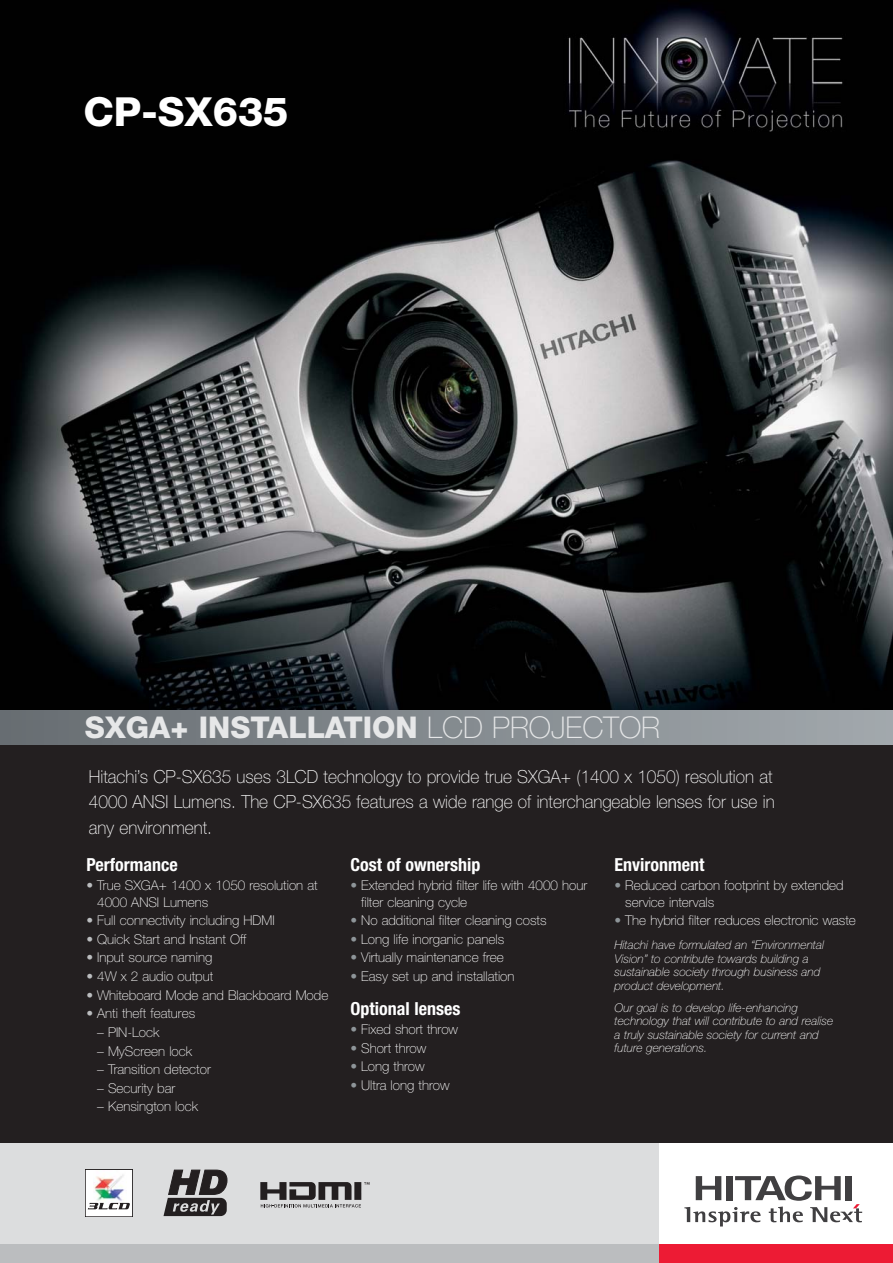
<style>
.page{position:relative;width:893px;height:1263px;background:#fff}
.page>*{position:absolute;margin:0;border:0;box-sizing:border-box;transform-origin:0 0}
.t1{font:800 40.05px "Helvetica Neue";color:#fff}
.t2{font:800 30px "Helvetica Neue";color:#e6e7e8}
.t3{font:100 18px/25.5px "Helvetica Neue";color:#fff;scale:.96 1}
.t4{font:700 condensed 18px "Helvetica Neue";color:#fff}
.t5{font:100 13.5px/16.5px "Helvetica Neue";color:#fff}
.t6{font:italic 100 12px/13.5px "Helvetica Neue";color:#fff}
.s1{font-weight:100}
.s2{color:#bbbdbf}
.s3{color:#8e9599}
</style>
<div class="page">
<img style="left:0;top:140px;width:892px;height:570px">
<img style="left:0;top:0;width:892px;height:140px">
<div style="left:0;top:712px;width:892px;height:551px;background:#231f20"></div>
<div style="left:0;top:1143px;width:659px;height:109px;background:#dcddde"></div>
<div style="left:659px;top:1143px;width:233px;height:102px;background:#fff"></div>
<div style="left:0;top:1245px;width:659px;height:18px;background:#bbbdbf"></div>
<div style="left:659px;top:1245px;width:233px;height:18px;background:#ed1b34"></div>
<svg style="left:684px;top:1176px;width:178px;height:51px"></svg>
<div style="left:0;top:710px;width:892px;height:34px;background:linear-gradient(to right,#676d71,#a1a8ac)"></div>
<div style="left:85px;top:1169px;width:48px;height:48px;background:#fff"></div>
<div style="left:85px;top:1169px;width:48px;height:48px;border:1px solid #231f20"></div>
<img style="left:93px;top:1174px;width:34px;height:29px">
<svg style="left:82px;top:1203px;width:48px;height:42px"></svg>
<svg style="left:163px;top:1170px;width:64px;height:46px"></svg>
<svg style="left:260px;top:1182px;width:109px;height:25px"></svg>
<h1 class="t1" style="left:83px;top:97px;width:207px">CP-SX635</h1>
<h2 class="t2" style="left:85px;top:716px;width:577px">SXGA+ INSTALLATION <span class="s1">LCD PROJECTOR</span></h2>
<h3 class="t3" style="left:89px;top:765px;width:716px">Hitachi’s CP-SX635 uses 3LCD technology to provide true SXGA+ (1400 x 1050) resolution at<br>4000 ANSI Lumens. The CP-SX635 features a wide range of interchangeable lenses for use in any environment.</h3>
<h3 class="t4" style="left:87px;top:859px;width:93px">Performance</h3>
<p class="t5" style="left:97px;top:878px;width:222px;text-indent:-11px"><span class="s2">•</span> True SXGA+ 1400 x 1050 resolution at<br>4000 ANSI Lumens</p>
<p class="t5" style="left:87px;top:913px;width:190px"><span class="s2">•</span> Full connectivity including HDMI</p>
<p class="t5" style="left:87px;top:932px;width:161px"><span class="s2">•</span> Quick Start and Instant Off</p>
<p class="t5" style="left:87px;top:951px;width:127px"><span class="s2">•</span> Input source naming</p>
<p class="t5" style="left:87px;top:969px;width:128px"><span class="s2">•</span> 4W x 2 audio output</p>
<p class="t5" style="left:87px;top:988px;width:243px"><span class="s2">•</span> Whiteboard Mode and Blackboard Mode</p>
<p class="t5" style="left:87px;top:1006px;width:110px"><span class="s2">•</span> Anti theft features</p>
<p class="t5" style="left:97px;top:1025px;width:64px">– PIN-Lock</p>
<p class="t5" style="left:97px;top:1044px;width:96px">– MyScreen lock</p>
<p class="t5" style="left:97px;top:1062px;width:115px">– Transition detector</p>
<p class="t5" style="left:97px;top:1081px;width:80px">– Security bar</p>
<p class="t5" style="left:97px;top:1100px;width:102px">– Kensington lock</p>
<h3 class="t4" style="left:350px;top:859px;width:132px">Cost of ownership</h3>
<p class="t5" style="left:361px;top:878px;width:227px;text-indent:-11px"><span class="s3">•</span> Extended hybrid filter life with 4000 hour filter cleaning cycle</p>
<p class="t5" style="left:350px;top:913px;width:197px"><span class="s3">•</span> No additional filter cleaning costs</p>
<p class="t5" style="left:350px;top:932px;width:155px"><span class="s3">•</span> Long life inorganic panels</p>
<p class="t5" style="left:350px;top:951px;width:155px"><span class="s3">•</span> Virtually maintenance free</p>
<p class="t5" style="left:350px;top:969px;width:165px"><span class="s3">•</span> Easy set up and installation</p>
<h3 class="t4" style="left:350px;top:1002px;width:111px">Optional lenses</h3>
<p class="t5" style="left:350px;top:1022px;width:109px"><span class="s3">•</span> Fixed short throw</p>
<p class="t5" style="left:350px;top:1041px;width:77px"><span class="s3">•</span> Short throw</p>
<p class="t5" style="left:350px;top:1059px;width:75px"><span class="s3">•</span> Long throw</p>
<p class="t5" style="left:350px;top:1078px;width:100px"><span class="s3">•</span> Ultra long throw</p>
<h3 class="t4" style="left:614px;top:859px;width:91px">Environment</h3>
<p class="t5" style="left:625px;top:878px;width:220px;text-indent:-11px"><span class="s3">•</span> Reduced carbon footprint by extended service intervals</p>
<p class="t5" style="left:614px;top:913px;width:243px"><span class="s3">•</span> The hybrid filter reduces electronic waste</p>
<p class="t6" style="left:614px;top:939px;width:211px">Hitachi have formulated an “Environmental Vision” to contribute towards building a sustainable society through business and product development.</p>
<p class="t6" style="left:614px;top:1002px;width:220px">Our goal is to develop life-enhancing technology that will contribute to and realise a truly sustainable society for current and future generations.</p>
</div>
